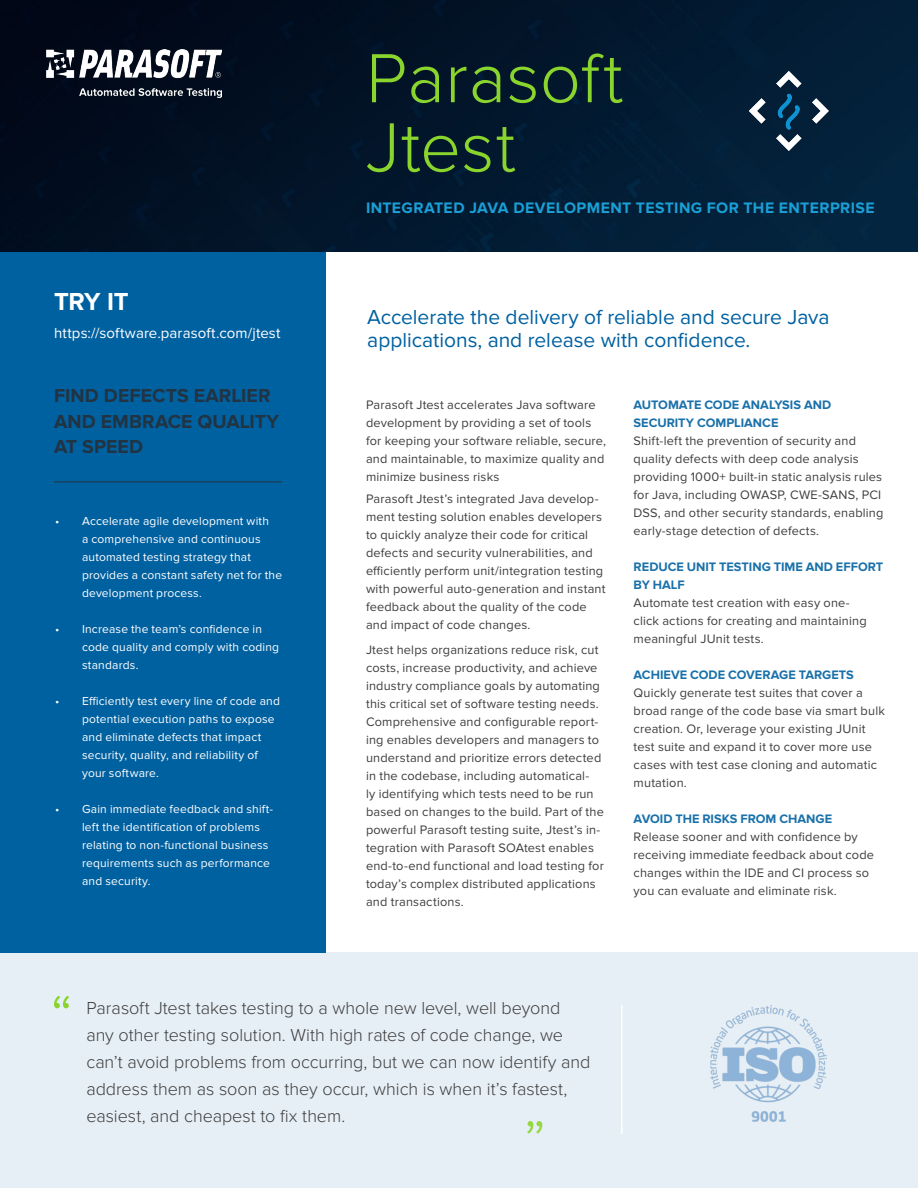
<style>
.page{position:relative;width:918px;height:1188px;background:#fff}
.page>*{position:absolute;margin:0;border:0;box-sizing:border-box;transform-origin:0 0}
.t1{font:300 72px "Proxima Nova";letter-spacing:.005em;color:#8ad42e}
.t2{font:700 25.5px "Proxima Nova";color:#fff}
.t3{font:21px/22.5px "Proxima Nova";color:#0061a1}
.t4{font:700 19.5px/25.5px "Proxima Nova";letter-spacing:.005em;color:#223342}
.t5{font:300 18px/27px "Proxima Nova";letter-spacing:-.005em;color:#3e3e3f}
.t6{font:700 15.75px "Proxima Nova";letter-spacing:.03em;color:#1a9fd6}
.t7{font:15px "Proxima Nova";letter-spacing:.005em;color:#fff}
.t8{font:12.75px/18px "Proxima Nova";letter-spacing:.015em;color:#3e3e3f}
.t9{font:700 12.75px/18px "Proxima Nova";color:#1a71aa}
.t10{font:12px/18px "Proxima Nova";letter-spacing:.015em;color:#fff}
</style>
<div class="page">
<div style="left:0;top:953px;width:918px;height:235px;background:#e6eff6"></div>
<img style="left:0;top:0;width:918px;height:252px">
<div style="left:0;top:252px;width:325px;height:701px;background:#0061a1"></div>
<hr style="left:54px;top:482px;width:228px;height:1px;background:#223342">
<svg style="left:54px;top:996px;width:15px;height:12px"></svg>
<svg style="left:527px;top:1121px;width:15px;height:13px"></svg>
<hr style="left:621px;top:1005px;width:1px;height:129px;background:#fff">
<img style="left:46px;top:50px;width:176px;height:48px">
<div style="left:718px;top:40px;width:142px;height:142px;background:#032038"></div>
<img style="left:711px;top:1006px;width:115px;height:116px">
<p class="t2" style="left:54px;top:286px;width:76px">TRY IT</p>
<p class="t7" style="left:54px;top:326px;width:228px">https://software.parasoft.com/jtest</p>
<p class="t4" style="left:54px;top:384px;width:227px">FIND DEFECTS EARLIER<br>AND EMBRACE QUALITY<br>AT SPEED</p>
<p class="t10" style="left:82px;top:513px;width:202px;text-indent:-27px">• Accelerate agile development with<br>a comprehensive and continuous automated testing strategy that provides a constant safety net for the development process.</p>
<p class="t10" style="left:82px;top:621px;width:199px;text-indent:-27px">• Increase the team’s confidence in code quality and comply with coding standards.</p>
<p class="t10" style="left:82px;top:693px;width:199px;text-indent:-27px">• Efficiently test every line of code and potential execution paths to expose and eliminate defects that impact security, quality, and reliability of your software.</p>
<p class="t10" style="left:82px;top:801px;width:193px;text-indent:-27px">• Gain immediate feedback and shift&shy;left the identification of problems relating to non-functional business requirements such as performance and security.</p>
<p class="t1" style="left:366px;top:45px;width:259px">Parasoft</p>
<p class="t1" style="left:366px;top:114px;width:151px">Jtest</p>
<p class="t6" style="left:366px;top:199px;width:510px">INTEGRATED JAVA DEVELOPMENT TESTING FOR THE ENTERPRISE</p>
<p class="t3" style="left:367px;top:307px;width:464px">Accelerate the delivery of reliable and secure Java applications, and release with confidence.</p>
<p class="t8" style="left:366px;top:396px;width:241px">Parasoft Jtest accelerates Java software development by providing a set of tools for keeping your software reliable, secure, and maintainable, to maximize quality and minimize business risks</p>
<p class="t8" style="left:366px;top:491px;width:241px">Parasoft Jtest’s integrated Java develop&shy;ment testing solution enables developers to quickly analyze their code for critical defects and security vulnerabilities, and efficiently perform unit/integration testing with powerful auto-generation and instant feedback about the quality of the code and impact of code changes.</p>
<p class="t8" style="left:366px;top:642px;width:239px">Jtest helps organizations reduce risk, cut costs, increase productivity, and achieve industry compliance goals by automating this critical set of software testing needs.<br>Comprehensive and configurable report&shy;ing enables developers and managers to understand and prioritize errors detected in the codebase, including automatical-<br>ly identifying which tests need to be run based on changes to the build. Part of the powerful Parasoft testing suite, Jtest’s in&shy;tegration with Parasoft SOAtest enables end-to-end functional and load testing for today’s complex distributed applications and transactions.</p>
<p class="t9" style="left:634px;top:396px;width:199px">AUTOMATE CODE ANALYSIS AND<br>SECURITY COMPLIANCE</p>
<p class="t8" style="left:634px;top:432px;width:251px">Shift-left the prevention of security and quality defects with deep code analysis providing 1000+ built-in static analysis rules for Java, including OWASP, CWE-SANS, PCI DSS, and other security standards, enabling early-stage detection of defects.</p>
<p class="t9" style="left:634px;top:558px;width:251px">REDUCE UNIT TESTING TIME AND EFFORT<br>BY HALF</p>
<p class="t8" style="left:634px;top:594px;width:235px">Automate test creation with easy one&shy;click actions for creating and maintaining meaningful JUnit tests.</p>
<p class="t9" style="left:634px;top:666px;width:222px">ACHIEVE CODE COVERAGE TARGETS</p>
<p class="t8" style="left:634px;top:684px;width:253px">Quickly generate test suites that cover a broad range of the code base via smart bulk creation. Or, leverage your existing JUnit test suite and expand it to cover more use cases with test case cloning and automatic mutation.</p>
<p class="t9" style="left:634px;top:810px;width:200px">AVOID THE RISKS FROM CHANGE</p>
<p class="t8" style="left:634px;top:828px;width:242px">Release sooner and with confidence by receiving immediate feedback about code changes within the IDE and CI process so you can evaluate and eliminate risk.</p>
<p class="t5" style="left:86px;top:995px;width:506px">Parasoft Jtest takes testing to a whole new level, well beyond any other testing solution. With high rates of code change, we can’t avoid problems from occurring, but we can now identify and address them as soon as they occur, which is when it’s fastest, easiest, and cheapest to fix them.</p>
</div>
